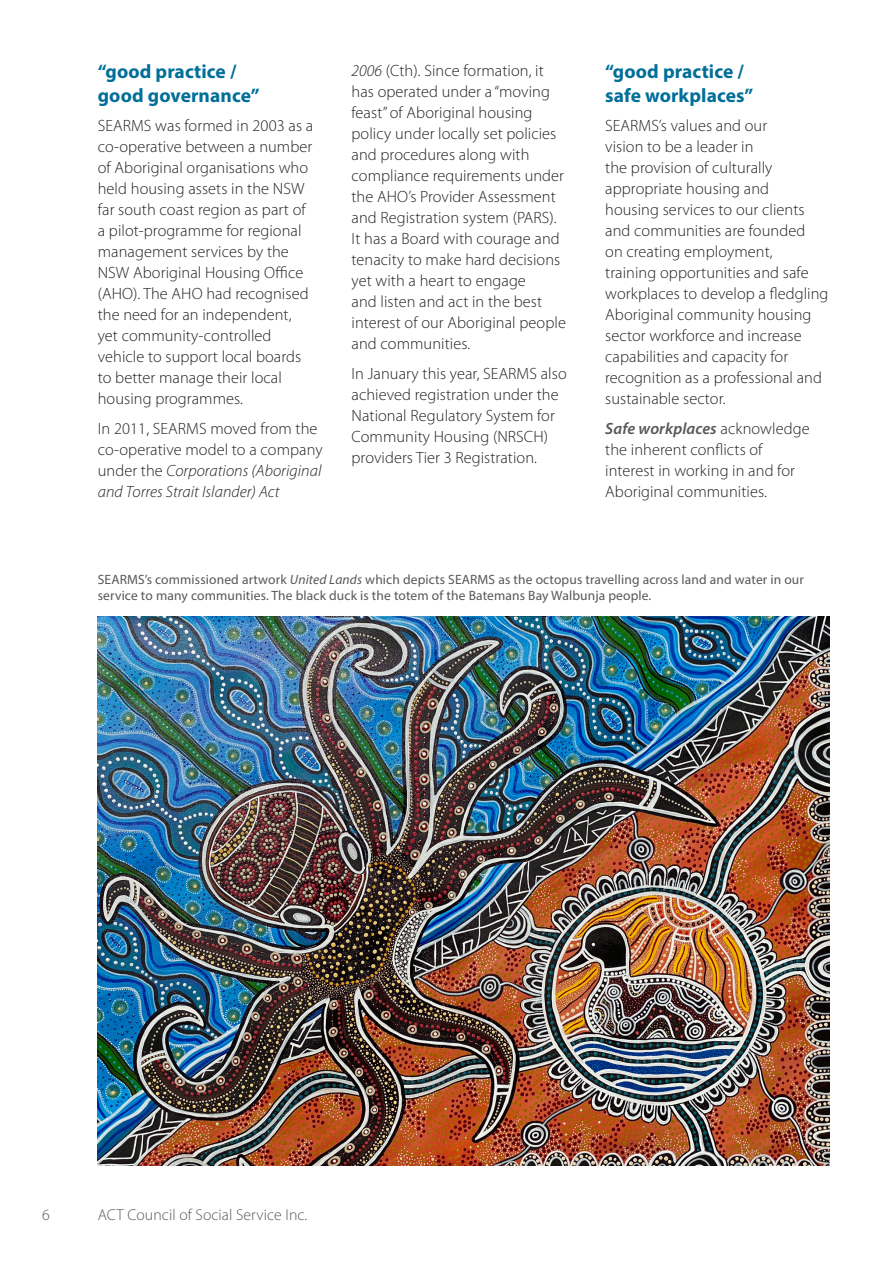
<style>
.page{position:relative;width:893px;height:1263px;background:#fff}
.page>*{position:absolute;margin:0;border:0;box-sizing:border-box;transform-origin:0 0}
.Article_subheadings{font:700 19.5px/23.4px "Myriad Pro";letter-spacing:.005em;color:#016f98}
.Body{font:300 16.35px/21px "Myriad Pro";letter-spacing:.005em;color:#231f20}
.t1{font:300 15.75px "Myriad Pro";letter-spacing:.005em;color:#57585a}
.t2{font:13.5px/16.2px "Myriad Pro";letter-spacing:.01em;color:#57585a}
.s1{font-style:italic}
.s2{font-weight:600;font-style:italic;color:#57585a}
</style>
<div class="page">
<img style="left:98px;top:617px;width:731px;height:548px">
<p class="Article_subheadings" style="left:98px;top:59px;width:163px">“good practice / good governance”</p>
<p class="Body" style="left:98px;top:115px;width:217px">SEARMS was formed in 2003 as a co-operative between a number of Aboriginal organisations who held housing assets in the NSW far south coast region as part of a pilot-programme for regional management services by the<br>NSW Aboriginal Housing Office (AHO). The AHO had recognised the need for an independent, yet community-controlled vehicle to support local boards to better manage their local housing programmes.</p>
<p class="Body" style="left:98px;top:418px;width:226px">In 2011, SEARMS moved from the co-operative model to a company under the <span class="s1">Corporations (Aboriginal and Torres Strait Islander) Act</span></p>
<p class="Body" style="left:351px;top:60px;width:216px"><span class="s1">2006</span> (Cth). Since formation, it has operated under a “moving feast” of Aboriginal housing policy under locally set policies and procedures along with compliance requirements under the AHO’s Provider Assessment and Registration system (PARS).<br>It has a Board with courage and tenacity to make hard decisions yet with a heart to engage<br>and listen and act in the best interest of our Aboriginal people and communities.</p>
<p class="Body" style="left:351px;top:362px;width:217px">In January this year, SEARMS also achieved registration under the<br>National Regulatory System for<br>Community Housing (NRSCH) providers Tier 3 Registration.</p>
<p class="Article_subheadings" style="left:605px;top:59px;width:150px">“good practice / safe workplaces”</p>
<p class="Body" style="left:605px;top:115px;width:225px">SEARMS’s values and our<br>vision to be a leader in<br>the provision of culturally appropriate housing and<br>housing services to our clients and communities are founded<br>on creating employment,<br>training opportunities and safe workplaces to develop a fledgling<br>Aboriginal community housing sector workforce and increase capabilities and capacity for recognition as a professional and sustainable sector.</p>
<p class="Body" style="left:605px;top:418px;width:206px"><span class="s2">Safe workplaces</span> acknowledge the inherent conflicts of interest in working in and for<br>Aboriginal communities.</p>
<p class="t2" style="left:98px;top:571px;width:708px">SEARMS’s commissioned artwork <span class="s1">United Lands</span> which depicts SEARMS as the octopus travelling across land and water in our service to many communities. The black duck is the totem of the Batemans Bay Walbunja people.</p>
<p class="t1" style="left:42px;top:1206px;width:9px">6</p>
<p class="t1" style="left:98px;top:1206px;width:211px">ACT Council of Social Service Inc.</p>
</div>
